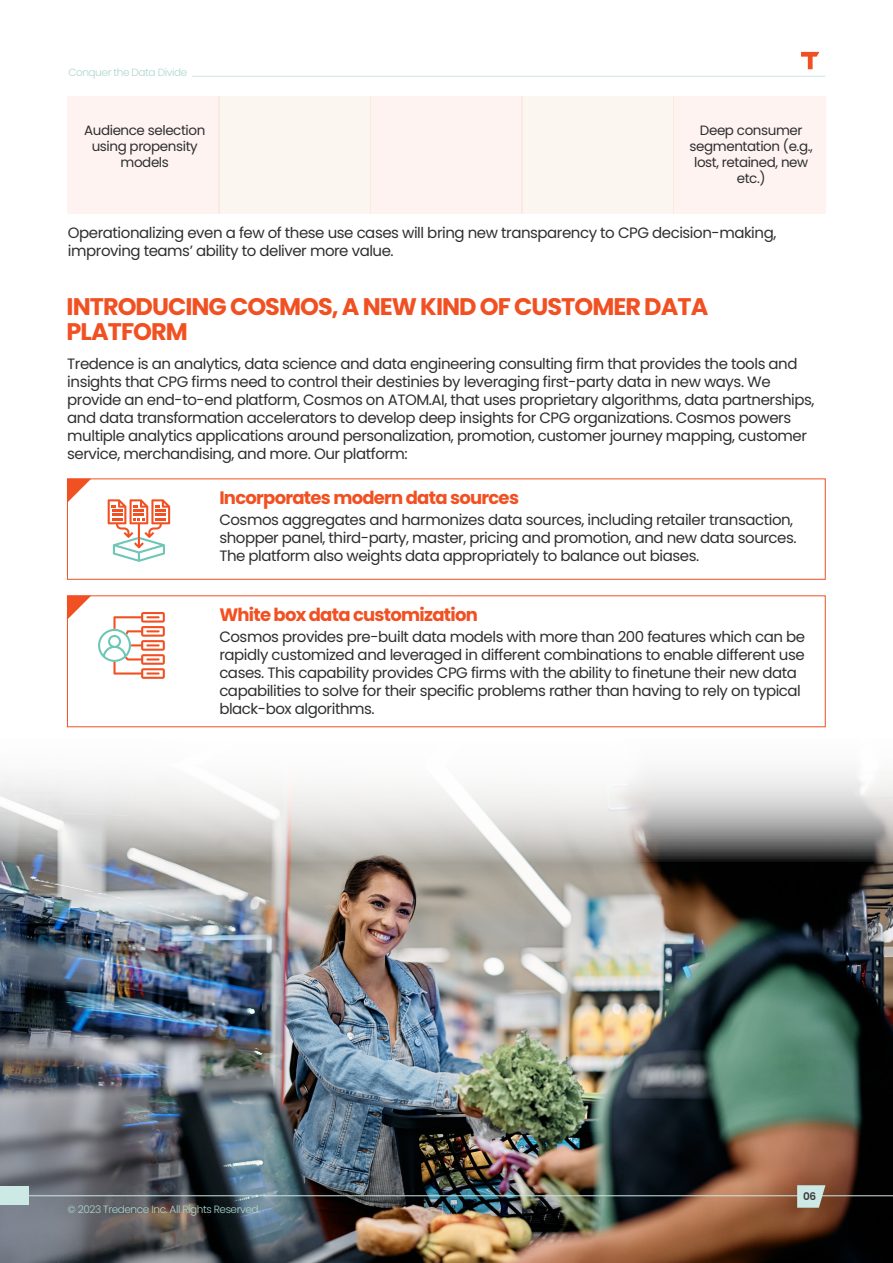
<style>
.page{position:relative;width:893px;height:1263px;background:#fff}
.page>*{position:absolute;margin:0;border:0;box-sizing:border-box;transform-origin:0 0}
.t1{font:700 24px/25.5px "Poppins";letter-spacing:-.04em;color:#f15122}
.t2{font:700 18px "Poppins";letter-spacing:-.04em;color:#f15122}
.t3{font:15px/18px "Poppins";letter-spacing:-.03em;color:#2e2f2f}
.t4{font:13.5px/16.2px "Poppins";letter-spacing:-.03em;color:#2e2f2f;text-align:center}
.t5{font:300 10.5px "Poppins";letter-spacing:-.04em;color:#aad7ce}
.t6{font:600 10.5px "Poppins";color:#393a39}
</style>
<div class="page">
<img style="left:0;top:862px;width:893px;height:401px">
<svg style="left:0;top:666px;width:893px;height:196px"></svg>
<div style="left:673px;top:96px;width:153px;height:118px;background:#fef3f0"></div>
<div style="left:67px;top:96px;width:153px;height:118px;background:#fef3f0"></div>
<div style="left:219px;top:96px;width:152px;height:118px;background:#fbf6f0"></div>
<div style="left:370px;top:96px;width:153px;height:118px;background:#fef3f0"></div>
<div style="left:521px;top:96px;width:153px;height:118px;background:#fbf6f0"></div>
<hr style="left:0;top:1195px;width:893px;height:1px;background:#cce9e5">
<div style="left:0;top:1186px;width:28px;height:19px;background:#cce9e5"></div>
<svg style="left:797px;top:1185px;width:28px;height:23px"></svg>
<svg style="left:801px;top:52px;width:18px;height:17px"></svg>
<hr style="left:192px;top:76px;width:633px;height:1px;background:#cce9e5">
<div style="left:67px;top:478px;width:759px;height:102px;border:1px solid #f15122"></div>
<svg style="left:67px;top:479px;width:24px;height:24px"></svg>
<svg style="left:108px;top:499px;width:62px;height:63px"></svg>
<svg style="left:67px;top:596px;width:24px;height:24px"></svg>
<svg style="left:98px;top:612px;width:67px;height:67px"></svg>
<p class="t5" style="left:68px;top:66px;width:120px">Conquer the Data Divide</p>
<p class="t4" style="left:84px;top:122px;width:123px">Audience selection using propensity models</p>
<p class="t4" style="left:690px;top:122px;width:125px">Deep consumer segmentation (e.g., lost, retained, new etc.)</p>
<p class="t3" style="left:68px;top:224px;width:710px">Operationalizing even a few of these use cases will bring new transparency to CPG decision-making, improving teams’ ability to deliver more value.</p>
<h1 class="t1" style="left:67px;top:293px;width:643px">INTRODUCING COSMOS, A NEW KIND OF CUSTOMER DATA<br>PLATFORM</h1>
<p class="t3" style="left:67px;top:355px;width:749px">Tredence is an analytics, data science and data engineering consulting firm that provides the tools and insights that CPG firms need to control their destinies by leveraging first-party data in new ways. We provide an end-to-end platform, Cosmos on ATOM.AI, that uses proprietary algorithms, data partnerships, and data transformation accelerators to develop deep insights for CPG organizations. Cosmos powers multiple analytics applications around personalization, promotion, customer journey mapping, customer service, merchandising, and more. Our platform:</p>
<p class="t2" style="left:219px;top:488px;width:301px">Incorporates modern data sources</p>
<p class="t3" style="left:219px;top:511px;width:579px">Cosmos aggregates and harmonizes data sources, including retailer transaction, shopper panel, third-party, master, pricing and promotion, and new data sources.<br>The platform also weights data appropriately to balance out biases.</p>
<p class="t2" style="left:219px;top:605px;width:260px">White box data customization</p>
<p class="t3" style="left:219px;top:628px;width:587px">Cosmos provides pre-built data models with more than 200 features which can be rapidly customized and leveraged in different combinations to enable different use cases. This capability provides CPG firms with the ability to finetune their new data capabilities to solve for their specific problems rather than having to rely on typical black-box algorithms.</p>
<p class="t5" style="left:68px;top:1203px;width:194px">© 2023 Tredence Inc. All Rights Reserved.</p>
<p class="t6" style="left:803px;top:1190px;width:15px">06</p>
</div>
